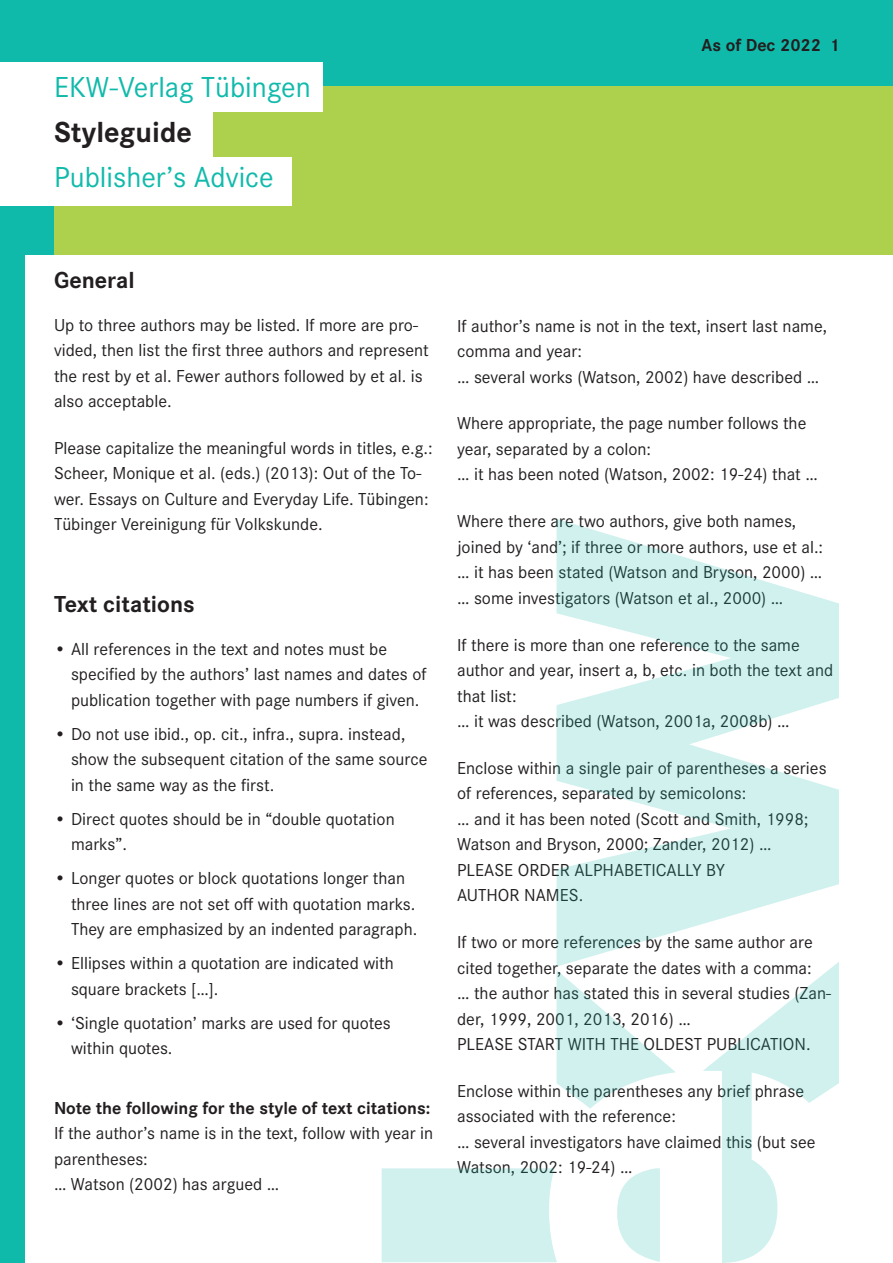
<style>
.page{position:relative;width:893px;height:1263px;background:#10baab}
.page>*{position:absolute;margin:0;border:0;box-sizing:border-box;transform-origin:0 0}
.t1{font:30px "Corporate S";color:#10baab}
.t2{font:700 30px "Corporate S";color:#231f20}
.Überschrift_1{font:700 24px "Corporate S";color:#231f20}
.Text{font:18px/25.5px "Corporate S";color:#231f20}
.Überschrift_2{font:700 18px "Corporate S";color:#231f20}
</style>
<div class="page">
<div style="left:54px;top:86px;width:839px;height:268px;background:#add14d"></div>
<div style="left:26px;top:255px;width:867px;height:1008px;background:#fff"></div>
<div style="left:0;top:157px;width:291px;height:49px;background:#fff"></div>
<div style="left:0;top:63px;width:322px;height:49px;background:#fff"></div>
<div style="left:0;top:108px;width:213px;height:50px;background:#fff"></div>
<svg style="left:382px;top:519px;width:457px;height:744px"></svg>
<p class="t1" style="left:54px;top:70px;width:258px">EKW-Verlag Tübingen</p>
<p class="t2" style="left:54px;top:115px;width:139px">Styleguide</p>
<p class="t1" style="left:54px;top:160px;width:221px">Publisher’s Advice</p>
<p class="Überschrift_2" style="left:702px;top:35px;width:121px">As of Dec 2022</p>
<p class="Überschrift_2" style="left:829px;top:35px;width:12px">1</p>
<p class="Überschrift_1" style="left:54px;top:266px;width:82px">General</p>
<p class="Text" style="left:54px;top:312px;width:376px">Up to three authors may be listed. If more are pro&shy;vided, then list the first three authors and represent the rest by et al. Fewer authors followed by et al. is also acceptable.</p>
<p class="Text" style="left:54px;top:435px;width:380px">Please capitalize the meaningful words in titles, e.g.:<br>Scheer, Monique et al. (eds.) (2013): Out of the To&shy;wer. Essays on Culture and Everyday Life. Tübingen:<br>Tübinger Vereinigung für Volkskunde.</p>
<p class="Überschrift_1" style="left:54px;top:590px;width:142px">Text citations</p>
<p class="Text" style="left:71px;top:636px;width:357px;text-indent:-17px">• All references in the text and notes must be specified by the authors’ last names and dates of publication together with page numbers if given.</p>
<p class="Text" style="left:71px;top:721px;width:358px;text-indent:-17px">• Do not use ibid., op. cit., infra., supra. instead, show the subsequent citation of the same source in the same way as the first.</p>
<p class="Text" style="left:71px;top:806px;width:325px;text-indent:-17px">• Direct quotes should be in “double quotation marks”.</p>
<p class="Text" style="left:71px;top:865px;width:348px;text-indent:-17px">• Longer quotes or block quotations longer than three lines are not set off with quotation marks.<br>They are emphasized by an indented paragraph.</p>
<p class="Text" style="left:71px;top:950px;width:324px;text-indent:-17px">• Ellipses within a quotation are indicated with square brackets […].</p>
<p class="Text" style="left:71px;top:1010px;width:321px;text-indent:-17px">• ‘Single quotation’ marks are used for quotes within quotes.</p>
<p class="Überschrift_2" style="left:54px;top:1097px;width:378px">Note the following for the style of text citations:</p>
<p class="Text" style="left:54px;top:1120px;width:381px">If the author’s name is in the text, follow with year in parentheses:<br>… Watson (2002) has argued …</p>
<p class="Text" style="left:457px;top:313px;width:371px">If author’s name is not in the text, insert last name, comma and year:<br>… several works (Watson, 2002) have described …</p>
<p class="Text" style="left:457px;top:411px;width:362px">Where appropriate, the page number follows the year, separated by a colon:<br>… it has been noted (Watson, 2002: 19-24) that …</p>
<p class="Text" style="left:457px;top:509px;width:368px">Where there are two authors, give both names, joined by ‘and’; if three or more authors, use et al.: … it has been stated (Watson and Bryson, 2000) … … some investigators (Watson et al., 2000) …</p>
<p class="Text" style="left:457px;top:632px;width:378px">If there is more than one reference to the same author and year, insert a, b, etc. in both the text and that list:<br>… it was described (Watson, 2001a, 2008b) …</p>
<p class="Text" style="left:457px;top:755px;width:371px">Enclose within a single pair of parentheses a series of references, separated by semicolons:<br>… and it has been noted (Scott and Smith, 1998; Watson and Bryson, 2000; Zander, 2012) … PLEASE ORDER ALPHABETICALLY BY<br>AUTHOR NAMES.</p>
<p class="Text" style="left:457px;top:929px;width:375px">If two or more references by the same author are cited together, separate the dates with a comma:<br>… the author has stated this in several studies (Zan&shy;der, 1999, 2001, 2013, 2016) …<br>PLEASE START WITH THE OLDEST PUBLICATION.</p>
<p class="Text" style="left:457px;top:1078px;width:360px">Enclose within the parentheses any brief phrase associated with the reference:<br>… several investigators have claimed this (but see Watson, 2002: 19-24) …</p>
</div>
